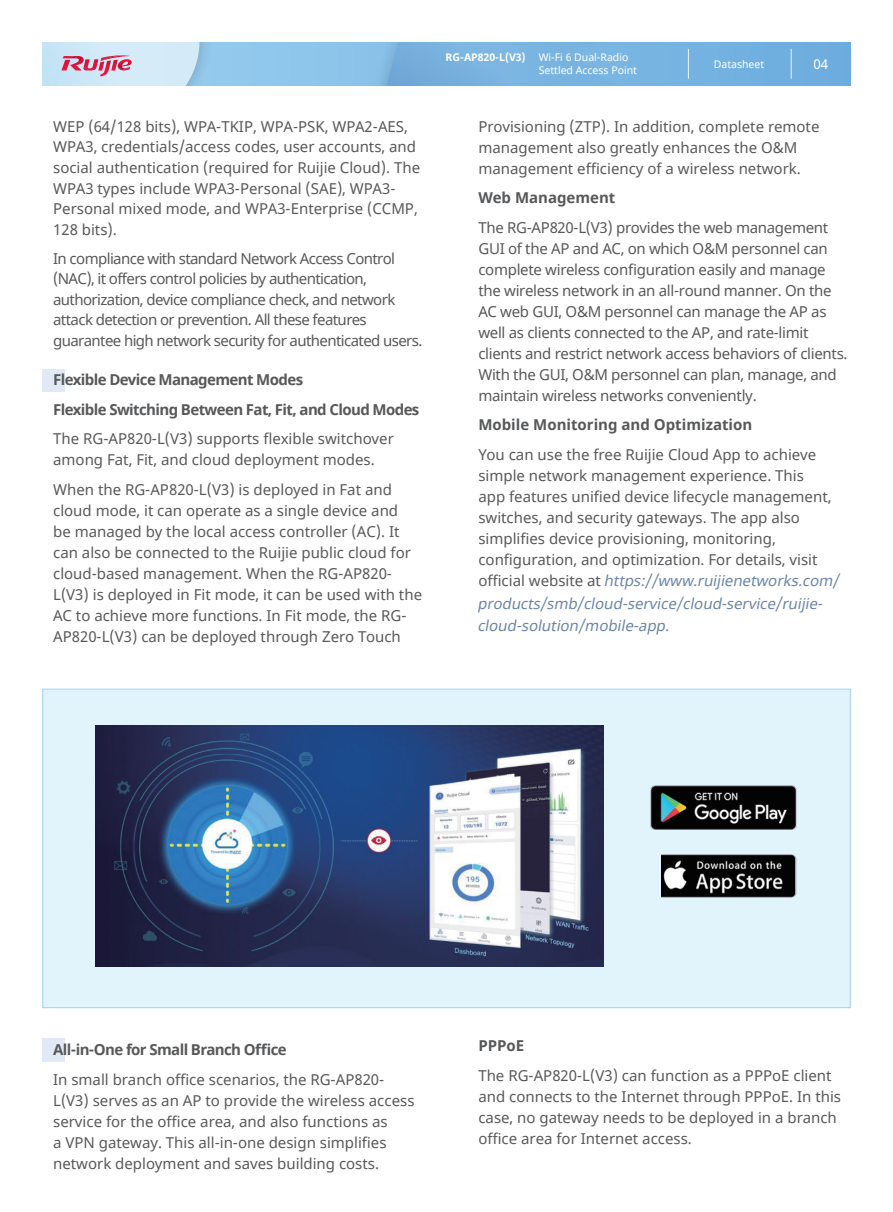
<style>
.page{position:relative;width:893px;height:1212px;background:#fff}
.page>*{position:absolute;margin:0;border:0;box-sizing:border-box;transform-origin:0 0}
.t1{font:15px/21px "Noto Sans";color:#57585a}
.t2{font:15px/21px "Noto Sans";letter-spacing:-.02em;color:#57585a}
.t3{font:15px/20.5px "Noto Sans";letter-spacing:-.04em;color:#57585a}
.t4{font:700 15px/29.5px "Noto Sans";letter-spacing:-.04em;color:#57585a}
.t5{font:italic 15px/22.5px "Noto Sans";color:#6a84a7}
.t6{font:700 15px "Noto Sans";color:#57585a}
.t7{font:13.5px "Noto Sans";color:#fff}
.t8{font:10.5px/12.6px "Noto Sans";color:#fff}
.s1{font-weight:700}
.s2{font-style:italic;color:#6a84a7}
</style>
<div class="page">
<svg style="left:219px;top:43px;width:631px;height:42px;background:#7cb8e4"></svg>
<img style="left:360px;top:43px;width:303px;height:42px">
<svg style="left:382px;top:43px;width:264px;height:42px;background:#79b2df"></svg>
<img style="left:247px;top:43px;width:19px;height:42px">
<hr style="left:688px;top:49px;width:1px;height:30px;background:#e6f6fc">
<hr style="left:791px;top:49px;width:1px;height:30px;background:#e6f6fc">
<svg style="left:43px;top:43px;width:160px;height:42px;background:#cdd5e7"></svg>
<div style="left:43px;top:369px;width:22px;height:22px;background:#e1e9f6"></div>
<div style="left:43px;top:689px;width:807px;height:319px;background:#e1f4fc;border:1px solid #9ed3f1"></div>
<img style="left:96px;top:725px;width:507px;height:242px">
<img style="left:650px;top:786px;width:147px;height:43px">
<img style="left:661px;top:854px;width:136px;height:44px">
<div style="left:43px;top:1038px;width:22px;height:23px;background:#e1e9f6"></div>
<p class="t1" style="left:53px;top:117px;width:368px;line-height:20.5px">WEP (64/128 bits), WPA-TKIP, WPA-PSK, WPA2-AES, WPA3, credentials/access codes, user accounts, and social authentication (required for Ruijie Cloud). The WPA3 types include WPA3-Personal (SAE), WPA3- Personal mixed mode, and WPA3-Enterprise (CCMP, 128 bits).</p>
<p class="t3" style="left:53px;top:249px;width:371px">In compliance with standard Network Access Control (NAC), it offers control policies by authentication, authorization, device compliance check, and network attack detection or prevention. All these features guarantee high network security for authenticated users.</p>
<p class="t4" style="left:53px;top:365px;width:368px">Flexible Device Management Modes<br>Flexible Switching Between Fat, Fit, and Cloud Modes</p>
<p class="t1" style="left:53px;top:429px;width:342px">The RG-AP820-L(V3) supports flexible switchover among Fat, Fit, and cloud deployment modes.</p>
<p class="t1" style="left:53px;top:479px;width:370px">When the RG-AP820-L(V3) is deployed in Fat and cloud mode, it can operate as a single device and<br>be managed by the local access controller (AC). It can also be connected to the Ruijie public cloud for cloud-based management. When the RG-AP820- L(V3) is deployed in Fit mode, it can be used with the AC to achieve more functions. In Fit mode, the RG-AP820-L(V3) can be deployed through Zero Touch</p>
<p class="t8" style="left:539px;top:51px;width:100px;text-indent:-93px"><span class="s1">RG-AP820-L(V3)</span> Wi-Fi 6 Dual-Radio<br>Settled Access Point</p>
<p class="t8" style="left:714px;top:58px;width:52px">Datasheet</p>
<p class="t7" style="left:813px;top:54px;width:16px">04</p>
<p class="t1" style="left:478px;top:117px;width:343px">Provisioning (ZTP). In addition, complete remote management also greatly enhances the O&amp;M management efficiency of a wireless network.</p>
<p class="t6" style="left:478px;top:187px;width:139px">Web Management</p>
<p class="t2" style="left:478px;top:218px;width:371px">The RG-AP820-L(V3) provides the web management GUI of the AP and AC, on which O&amp;M personnel can complete wireless configuration easily and manage the wireless network in an all-round manner. On the AC web GUI, O&amp;M personnel can manage the AP as well as clients connected to the AP, and rate-limit clients and restrict network access behaviors of clients.<br>With the GUI, O&amp;M personnel can plan, manage, and maintain wireless networks conveniently.</p>
<p class="t6" style="left:478px;top:414px;width:275px">Mobile Monitoring and Optimization</p>
<p class="t1" style="left:478px;top:445px;width:366px">You can use the free Ruijie Cloud App to achieve simple network management experience. This<br>app features unified device lifecycle management, switches, and security gateways. The app also simplifies device provisioning, monitoring, configuration, and optimization. For details, visit<br>o ffi c i a l w e b s i t e a t <span class="s2">https://www.ruijienetworks.com/</span></p>
<p class="t5" style="left:477px;top:592px;width:350px">products/smb/cloud-service/cloud-service/ruijie&shy;cloud-solution/mobile-app.</p>
<p class="t4" style="left:53px;top:1035px;width:235px">All-in-One for Small Branch Office</p>
<p class="t1" style="left:53px;top:1069px;width:363px">In small branch office scenarios, the RG-AP820- L(V3) serves as an AP to provide the wireless access service for the office area, and also functions as<br>a VPN gateway. This all-in-one design simplifies network deployment and saves building costs.</p>
<p class="t4" style="left:478px;top:1031px;width:47px">PPPoE</p>
<p class="t1" style="left:478px;top:1065px;width:364px">The RG-AP820-L(V3) can function as a PPPoE client and connects to the Internet through PPPoE. In this case, no gateway needs to be deployed in a branch office area for Internet access.</p>
</div>
